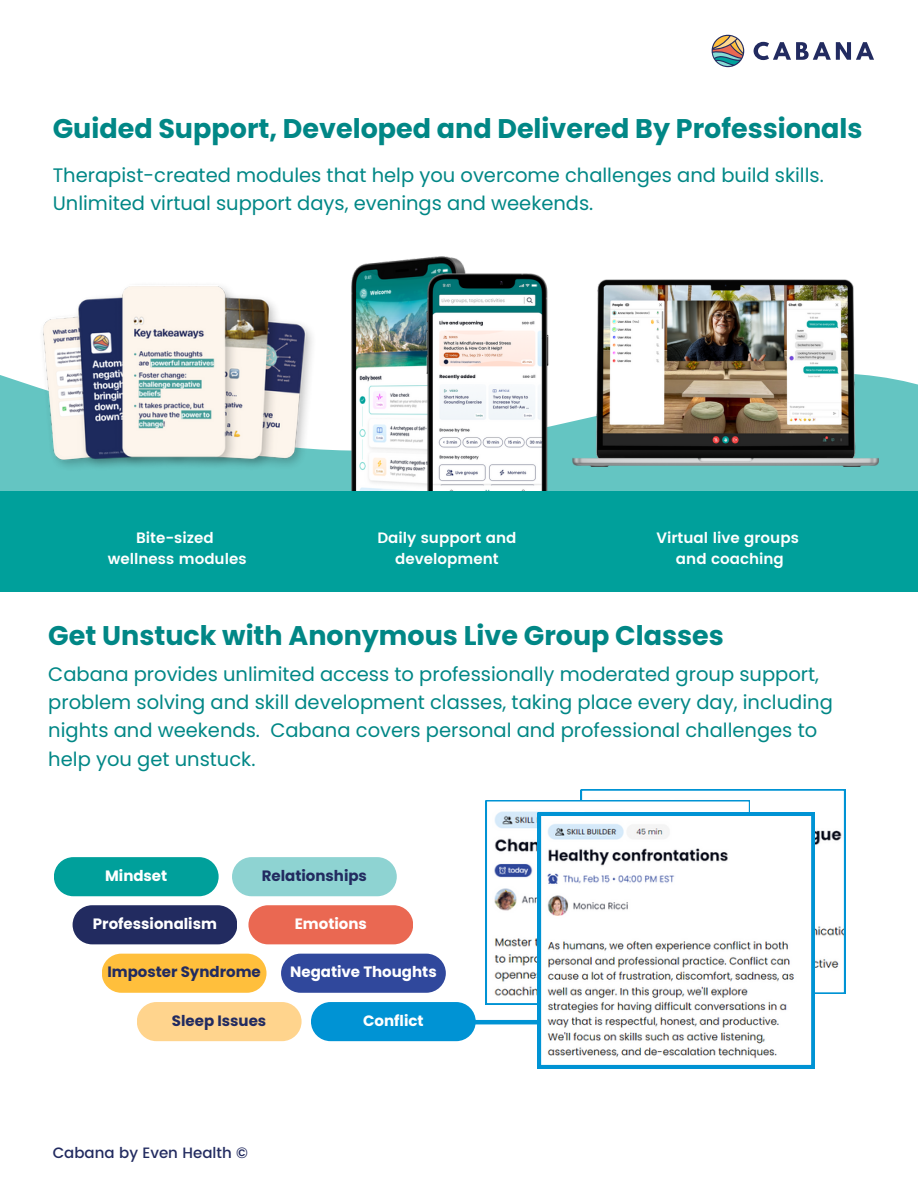
<style>
.page{position:relative;width:918px;height:1188px;background:#fff}
.page>*{position:absolute;margin:0;border:0;box-sizing:border-box;transform-origin:0 0}
.t1{font:700 27px "Poppins";color:#018786}
.t2{font:19.5px/28.2px "Poppins";color:#018786}
.t3{font:600 15px/20.2px "Poppins";color:#fff;text-align:center}
.t4{font:700 15px "Poppins";color:#fff}
.t5{font:700 15px "Poppins";color:#222b60}
.t6{font:500 15px "Poppins";color:#222b60}
</style>
<div class="page">
<div style="left:0;top:375px;width:918px;height:216px;background:#64c5c2"></div>
<img style="left:309px;top:257px;width:157px;height:234px">
<img style="left:411px;top:273px;width:151px;height:218px">
<img style="left:36px;top:280px;width:282px;height:193px">
<img style="left:572px;top:280px;width:307px;height:186px">
<div style="left:1px;top:491px;width:917px;height:100px;background:#00a09b"></div>
<hr style="left:344px;top:1020px;width:245px;height:4px;background:#0093d4">
<svg style="left:581px;top:790px;width:264px;height:203px"></svg>
<svg style="left:486px;top:800px;width:264px;height:204px"></svg>
<img style="left:538px;top:813px;width:277px;height:255px">
<div style="left:232px;top:857px;width:165px;height:39px;background:#8ed3d2;border-radius:20px"></div>
<div style="left:248px;top:905px;width:165px;height:39px;background:#ea6852;border-radius:20px"></div>
<div style="left:281px;top:954px;width:165px;height:39px;background:#30489c;border-radius:20px"></div>
<div style="left:311px;top:1002px;width:165px;height:39px;background:#0093d4;border-radius:20px"></div>
<div style="left:137px;top:1002px;width:165px;height:39px;background:#ffd48d;border-radius:20px"></div>
<div style="left:102px;top:954px;width:165px;height:39px;background:#ffbf3c;border-radius:20px"></div>
<div style="left:73px;top:905px;width:164px;height:39px;background:#222b60;border-radius:20px"></div>
<div style="left:54px;top:857px;width:165px;height:39px;background:#00a09b;border-radius:20px"></div>
<svg style="left:712px;top:35px;width:32px;height:32px"></svg>
<svg style="left:754px;top:42px;width:120px;height:18px"></svg>
<p class="t1" style="left:53px;top:110px;width:811px">Guided Support, Developed and Delivered By Professionals</p>
<p class="t2" style="left:53px;top:161px;width:773px">Therapist-created modules that help you overcome challenges and build skills.<br>Unlimited virtual support days, evenings and weekends.</p>
<p class="t3" style="left:136px;top:528px;width:79px">Bite-sized</p>
<p class="t3" style="left:108px;top:548px;width:140px">wellness modules</p>
<p class="t3" style="left:377px;top:528px;width:141px">Daily support and development</p>
<p class="t3" style="left:657px;top:528px;width:144px">Virtual live groups</p>
<p class="t3" style="left:676px;top:548px;width:110px">and coaching</p>
<p class="t1" style="left:48px;top:617px;width:677px">Get Unstuck with Anonymous Live Group Classes</p>
<p class="t2" style="left:48px;top:660px;width:786px">Cabana provides unlimited access to professionally moderated group support, problem solving and skill development classes, taking place every day, including nights and weekends. Cabana covers personal and professional challenges to help you get unstuck.</p>
<h2 class="t4" style="left:105px;top:865px;width:64px">Mindset</h2>
<p class="t5" style="left:262px;top:865px;width:107px">Relationships</p>
<p class="t4" style="left:295px;top:913px;width:74px">Emotions</p>
<p class="t4" style="left:290px;top:962px;width:148px">Negative Thoughts</p>
<p class="t5" style="left:172px;top:1010px;width:96px">Sleep Issues</p>
<p class="t4" style="left:363px;top:1010px;width:62px">Conflict</p>
<h2 class="t4" style="left:93px;top:913px;width:126px">Professionalism</h2>
<h2 class="t5" style="left:107px;top:962px;width:155px">Imposter Syndrome</h2>
<h1 class="t6" style="left:53px;top:1144px;width:197px">Cabana by Even Health ©</h1>
</div>
